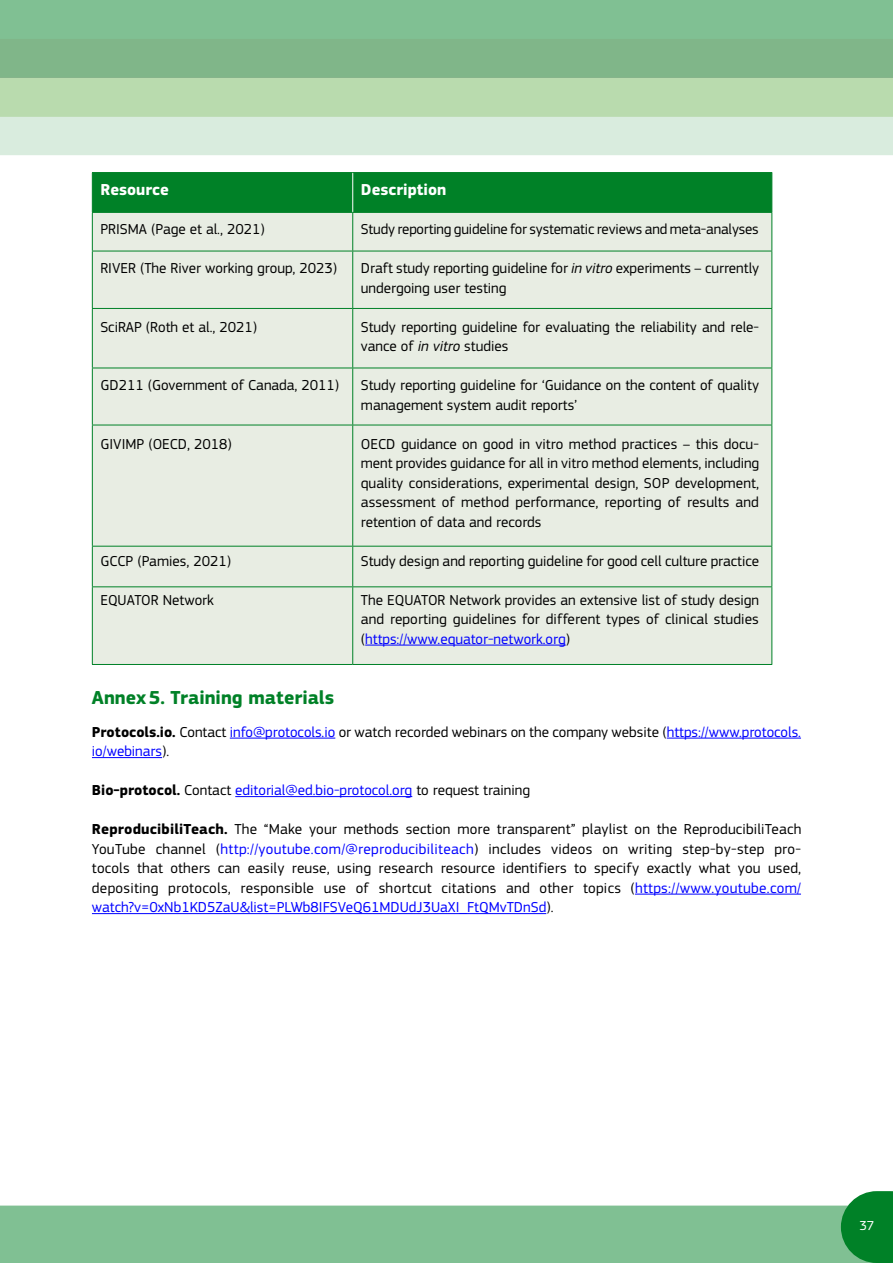
<style>
.page{position:relative;width:893px;height:1263px;background:#fff}
.page>*{position:absolute;margin:0;border:0;box-sizing:border-box;transform-origin:0 0}
.t1{font:700 19.5px "EC Square Sans Pro";color:#008127}
.Body_Text_Table{font:700 16.5px "EC Square Sans Pro";color:#fff}
.Body_Text_Table-2{font:15px/19.5px "EC Square Sans Pro";color:#000}
.Body_Text_Table-3{font:15px "EC Square Sans Pro";color:#00f}
.t2{font:13.5px "EC Square Sans Pro";color:#fff}
.s1{font-style:italic}
.s2{color:#00f}
.s3{font-weight:700}
.s4{font-weight:700;color:#000}
.s5{color:#000}
</style>
<div class="page">
<div style="left:0;top:1205px;width:841px;height:58px;background:#80c093"></div>
<svg style="left:841px;top:1191px;width:52px;height:72px;background:#1b8e3d"></svg>
<div style="left:0;top:117px;width:893px;height:38px;background:#d9ecde"></div>
<div style="left:0;top:78px;width:893px;height:39px;background:#b9dbae"></div>
<div style="left:0;top:0;width:893px;height:78px;background:#80ba8e"></div>
<hr style="left:230px;top:738px;width:105px;height:1px;background:#00f">
<hr style="left:667px;top:738px;width:134px;height:1px;background:#00f">
<hr style="left:92px;top:757px;width:70px;height:1px;background:#00f">
<hr style="left:235px;top:796px;width:177px;height:1px;background:#00f">
<hr style="left:635px;top:894px;width:166px;height:1px;background:#00f">
<hr style="left:92px;top:913px;width:454px;height:1px;background:#00f">
<div style="left:93px;top:173px;width:678px;height:39px;background:#008127"></div>
<div style="left:93px;top:213px;width:678px;height:451px;background:#e8ede3"></div>
<hr style="left:352px;top:173px;width:1px;height:39px;background:#fff">
<hr style="left:92px;top:172px;width:261px;height:1px;background:#008127">
<hr style="left:92px;top:173px;width:1px;height:39px;background:#008127">
<hr style="left:353px;top:172px;width:419px;height:1px;background:#008127">
<hr style="left:771px;top:173px;width:1px;height:39px;background:#008127">
<hr style="left:92px;top:212px;width:261px;height:1px;background:#008127">
<hr style="left:353px;top:212px;width:419px;height:1px;background:#008127">
<hr style="left:92px;top:213px;width:1px;height:38px;background:#008127">
<hr style="left:352px;top:213px;width:1px;height:38px;background:#008127">
<hr style="left:771px;top:213px;width:1px;height:38px;background:#008127">
<hr style="left:92px;top:251px;width:261px;height:1px;background:#008127">
<hr style="left:92px;top:251px;width:1px;height:57px;background:#008127">
<hr style="left:353px;top:251px;width:419px;height:1px;background:#008127">
<hr style="left:352px;top:251px;width:1px;height:57px;background:#008127">
<hr style="left:771px;top:251px;width:1px;height:57px;background:#008127">
<hr style="left:92px;top:308px;width:261px;height:1px;background:#008127">
<hr style="left:92px;top:309px;width:1px;height:59px;background:#008127">
<hr style="left:353px;top:308px;width:419px;height:1px;background:#008127">
<hr style="left:352px;top:309px;width:1px;height:59px;background:#008127">
<hr style="left:771px;top:309px;width:1px;height:59px;background:#008127">
<hr style="left:92px;top:368px;width:261px;height:1px;background:#008127">
<hr style="left:92px;top:368px;width:1px;height:57px;background:#008127">
<hr style="left:353px;top:368px;width:419px;height:1px;background:#008127">
<hr style="left:352px;top:368px;width:1px;height:57px;background:#008127">
<hr style="left:771px;top:368px;width:1px;height:57px;background:#008127">
<hr style="left:92px;top:425px;width:261px;height:1px;background:#008127">
<hr style="left:92px;top:425px;width:1px;height:121px;background:#008127">
<hr style="left:353px;top:425px;width:419px;height:1px;background:#008127">
<hr style="left:352px;top:425px;width:1px;height:121px;background:#008127">
<hr style="left:771px;top:425px;width:1px;height:121px;background:#008127">
<hr style="left:92px;top:546px;width:261px;height:1px;background:#008127">
<hr style="left:92px;top:546px;width:1px;height:40px;background:#008127">
<hr style="left:353px;top:546px;width:419px;height:1px;background:#008127">
<hr style="left:352px;top:546px;width:1px;height:40px;background:#008127">
<hr style="left:771px;top:546px;width:1px;height:40px;background:#008127">
<hr style="left:92px;top:586px;width:261px;height:1px;background:#008127">
<hr style="left:92px;top:587px;width:1px;height:77px;background:#008127">
<hr style="left:353px;top:586px;width:419px;height:1px;background:#008127">
<hr style="left:352px;top:587px;width:1px;height:77px;background:#008127">
<hr style="left:771px;top:587px;width:1px;height:77px;background:#008127">
<hr style="left:92px;top:664px;width:261px;height:1px;background:#008127">
<hr style="left:353px;top:664px;width:419px;height:1px;background:#008127">
<hr style="left:365px;top:645px;width:201px;height:1px;background:#00f">
<p class="Body_Text_Table" style="left:100px;top:180px;width:70px">Resource</p>
<p class="Body_Text_Table" style="left:361px;top:180px;width:87px">Description</p>
<p class="Body_Text_Table-2" style="left:100px;top:219px;width:166px">PRISMA (Page et al., 2021)</p>
<p class="Body_Text_Table-2" style="left:361px;top:219px;width:399px">Study reporting guideline for systematic reviews and meta-analyses</p>
<p class="Body_Text_Table-2" style="left:100px;top:258px;width:238px">RIVER (The River working group, 2023)</p>
<p class="Body_Text_Table-2" style="left:361px;top:258px;width:400px">Draft study reporting guideline for <span class="s1">in vitro</span> experiments – currently undergoing user testing</p>
<p class="Body_Text_Table-2" style="left:100px;top:317px;width:158px">SciRAP (Roth et al., 2021)</p>
<p class="Body_Text_Table-2" style="left:361px;top:317px;width:400px">Study reporting guideline for evaluating the reliability and rele&shy;vance of <span class="s1">in vitro</span> studies</p>
<p class="Body_Text_Table-2" style="left:100px;top:375px;width:240px">GD211 (Government of Canada, 2011)</p>
<p class="Body_Text_Table-2" style="left:361px;top:375px;width:400px">Study reporting guideline for ‘Guidance on the content of quality management system audit reports’</p>
<p class="Body_Text_Table-2" style="left:100px;top:434px;width:133px">GIVIMP (OECD, 2018)</p>
<p class="Body_Text_Table-2" style="left:361px;top:434px;width:400px;text-align:justify">OECD guidance on good in vitro method practices – this docu&shy;ment provides guidance for all in vitro method elements, including quality considerations, experimental design, SOP development, assessment of method performance, reporting of results and retention of data and records</p>
<p class="Body_Text_Table-2" style="left:100px;top:551px;width:132px">GCCP (Pamies, 2021)</p>
<p class="Body_Text_Table-2" style="left:361px;top:551px;width:400px">Study design and reporting guideline for good cell culture practice</p>
<p class="Body_Text_Table-2" style="left:100px;top:590px;width:115px">EQUATOR Network</p>
<p class="Body_Text_Table-2" style="left:361px;top:590px;width:400px;text-align:justify">The EQUATOR Network provides an extensive list of study design and reporting guidelines for different types of clinical studies (<span class="s2">https://www.equator-network.org</span>)</p>
<p class="t1" style="left:92px;top:686px;width:244px">Annex5. Training materials</p>
<p class="Body_Text_Table-2" style="left:92px;top:722px;width:711px"><span class="s3">Protocols.io.</span> Contact <span class="s2">info@protocols.io</span> or watch recorded webinars on the company website (<span class="s2">https://www.protocols. io/webinars</span>).</p>
<p class="Body_Text_Table-3" style="left:92px;top:781px;width:440px"><span class="s4">Bio-protocol.</span> <span class="s5">Contact</span> editorial@ed.bio-protocol.org <span class="s5">to request training</span></p>
<p class="Body_Text_Table-2" style="left:92px;top:819px;width:711px;text-align:justify"><span class="s3">ReproducibiliTeach.</span> The “Make your methods section more transparent” playlist on the ReproducibiliTeach YouTube channel (<span class="s2">http://youtube.com/@reproducibiliteach</span>) includes videos on writing step-by-step pro&shy;tocols that others can easily reuse, using research resource identifiers to specify exactly what you used, depositing protocols, responsible use of shortcut citations and other topics (<span class="s2">https://www.youtube.com/ watch?v=0xNb1KD5ZaU&amp;list=PLWb8IFSVeQ61MDUdJ3UaXI_FtQMvTDnSd</span>).</p>
<p class="t2" style="left:859px;top:1218px;width:17px">37</p>
</div>
